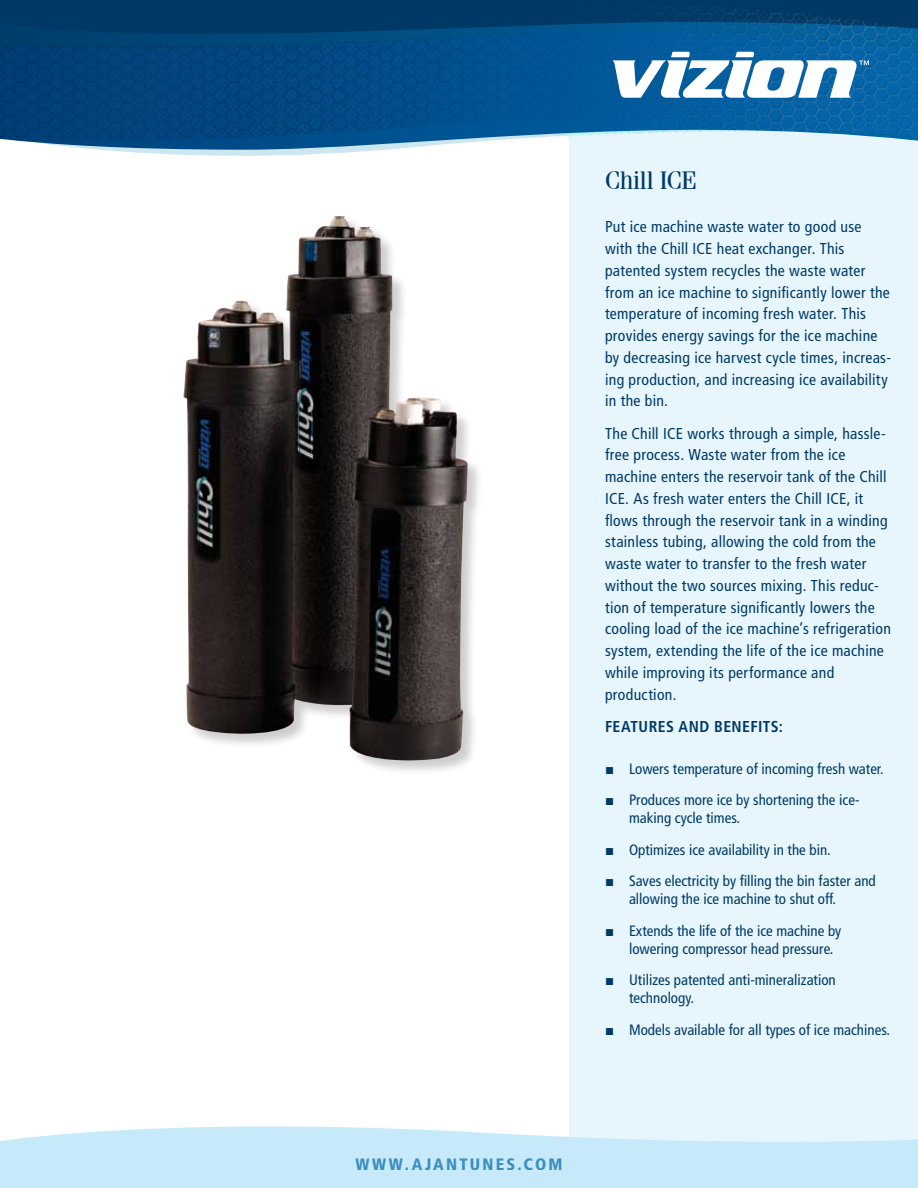
<style>
.page{position:relative;width:918px;height:1188px;background:#fff}
.page>*{position:absolute;margin:0;border:0;box-sizing:border-box;transform-origin:0 0}
.t1{font:25.5px "Fenice IT Cby BT";letter-spacing:.01em;color:#003965}
.t2{font:900 condensed 16.5px "Frutiger LT Std";letter-spacing:.135em;color:#0067a6}
.t3{font:condensed 15.75px/21.8px "Frutiger LT Std";letter-spacing:.02em;color:#003965}
.t4{font:700 condensed 15.75px "Frutiger LT Std";letter-spacing:.025em;color:#003965}
.t5{font:condensed 15px/18px "Frutiger LT Std";color:#003965}
.s1{font-family:"Arial";font-stretch:normal}
</style>
<div class="page">
<div style="left:569px;top:118px;width:349px;height:1070px;background:#e7f6fd"></div>
<svg style="left:0;top:1126px;width:918px;height:62px;background:#ccecfb"></svg>
<div style="left:0;top:0;width:918px;height:48px;background:#003965"></div>
<svg style="left:48px;top:144px;width:307px;height:12px"></svg>
<img style="left:0;top:31px;width:355px;height:113px">
<img style="left:355px;top:8px;width:563px;height:144px">
<svg style="left:613px;top:52px;width:256px;height:46px"></svg>
<div style="left:183px;top:216px;width:300px;height:560px;background:#000;opacity:.2"></div>
<img style="left:183px;top:216px;width:284px;height:544px">
<h1 class="t1" style="left:605px;top:165px;width:93px">Chill ICE</h1>
<p class="t3" style="left:605px;top:216px;width:287px">Put ice machine waste water to good use with the Chill ICE heat exchanger. This patented system recycles the waste water from an ice machine to significantly lower the temperature of incoming fresh water. This provides energy savings for the ice machine by decreasing ice harvest cycle times, increas&shy;ing production, and increasing ice availability in the bin.</p>
<p class="t3" style="left:605px;top:422px;width:287px">The Chill ICE works through a simple, hassle&shy;free process. Waste water from the ice machine enters the reservoir tank of the Chill ICE. As fresh water enters the Chill ICE, it flows through the reservoir tank in a winding stainless tubing, allowing the cold from the waste water to transfer to the fresh water without the two sources mixing. This reduc&shy;tion of temperature significantly lowers the cooling load of the ice machine’s refrigeration system, extending the life of the ice machine while improving its performance and production.</p>
<p class="t4" style="left:605px;top:717px;width:180px">FEATURES AND BENEFITS:</p>
<p class="t5" style="left:605px;top:760px;width:280px"><span class="s1">■</span> Lowers temperature of incoming fresh water.</p>
<p class="t5" style="left:629px;top:791px;width:232px;text-indent:-24px"><span class="s1">■</span> Produces more ice by shortening the ice&shy;making cycle times.</p>
<p class="t5" style="left:605px;top:841px;width:227px"><span class="s1">■</span> Optimizes ice availability in the bin.</p>
<p class="t5" style="left:629px;top:872px;width:248px;text-indent:-24px"><span class="s1">■</span> Saves electricity by filling the bin faster and allowing the ice machine to shut off.</p>
<p class="t5" style="left:629px;top:922px;width:214px;text-indent:-24px"><span class="s1">■</span> Extends the life of the ice machine by lowering compressor head pressure.</p>
<p class="t5" style="left:629px;top:971px;width:208px;text-indent:-24px"><span class="s1">■</span> Utilizes patented anti-mineralization technology.</p>
<p class="t5" style="left:605px;top:1021px;width:286px"><span class="s1">■</span> Models available for all types of ice machines.</p>
<p class="t2" style="left:355px;top:1154px;width:209px">WWW.AJANTUNES.COM</p>
</div>
